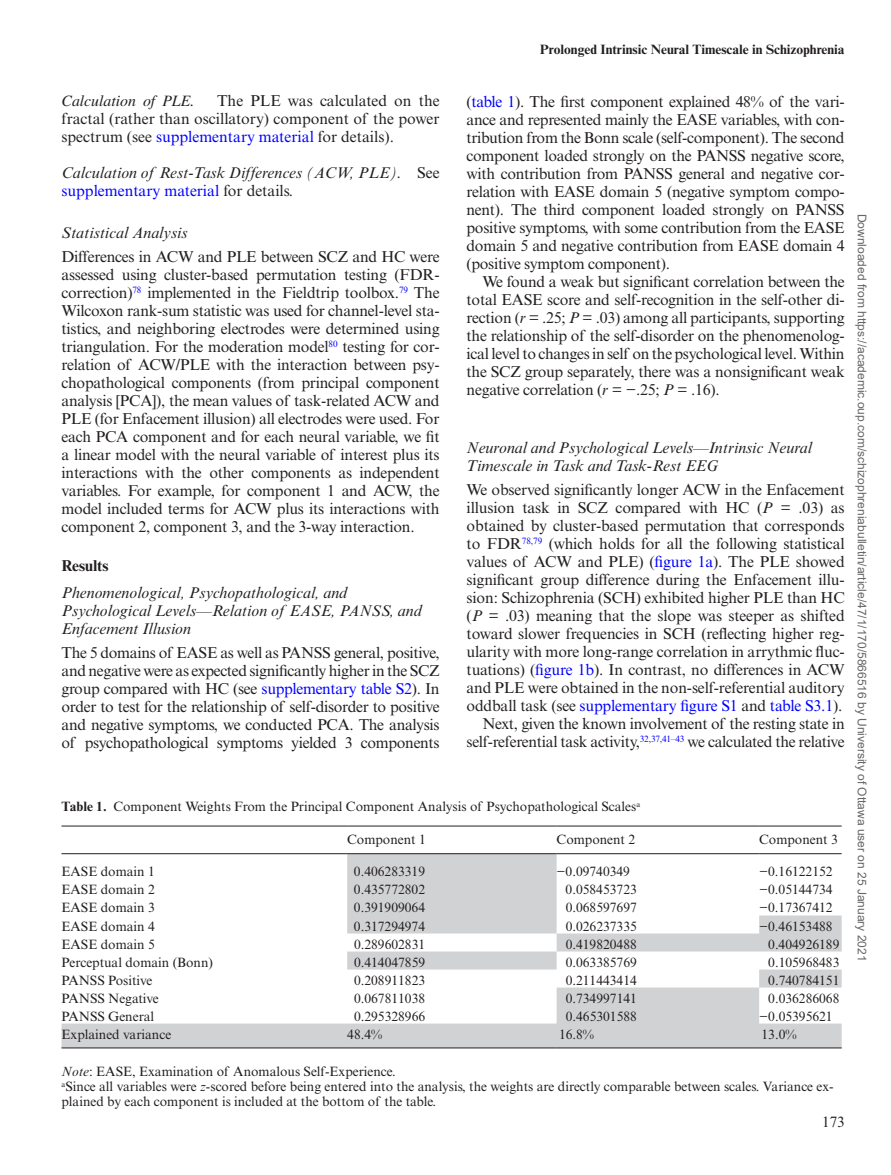
<style>
.page{position:relative;width:891px;height:1175px;background:#fff}
.page>*{position:absolute;margin:0;border:0;box-sizing:border-box;transform-origin:0 0}
.t1{font:15.75px/18px "Times New Roman MT Std";letter-spacing:-.01em;color:#231f20;text-align:justify}
.t2{font:italic 15.75px/18px "Times New Roman MT Std";color:#231f20}
.t3{font:italic 15.75px "Times LT Std";color:#231f20}
.t4{font:700 15.75px "Times New Roman MT Std";color:#231f20}
.t5{font:15px "Times New Roman MT Std";color:#231f20}
.t6{font:13.5px/15px "Times New Roman MT Std";color:#231f20}
.t7{font:700 13.5px "Times New Roman MT Std";color:#231f20}
.t8{font:12px "Arial";color:#666}
.s1{color:#00f}
.s2{font-family:"Times LT Std"}
.s3{font-style:normal}
.s4{font-style:normal;color:#00f}
.s5{font-style:italic}
.s6{font-weight:700}
</style>
<div class="page">
<svg style="left:62px;top:854px;width:779px;height:193px"></svg>
<hr style="left:62px;top:825px;width:285px;height:1px;background:#231f20">
<hr style="left:62px;top:853px;width:285px;height:1px;background:#231f20">
<hr style="left:347px;top:825px;width:209px;height:1px;background:#231f20">
<hr style="left:347px;top:853px;width:209px;height:1px;background:#231f20">
<hr style="left:556px;top:825px;width:203px;height:1px;background:#231f20">
<hr style="left:556px;top:853px;width:203px;height:1px;background:#231f20">
<hr style="left:759px;top:825px;width:82px;height:1px;background:#231f20">
<hr style="left:759px;top:853px;width:82px;height:1px;background:#231f20">
<hr style="left:62px;top:1047px;width:285px;height:1px;background:#231f20">
<hr style="left:347px;top:1047px;width:209px;height:1px;background:#231f20">
<hr style="left:556px;top:1047px;width:203px;height:1px;background:#231f20">
<hr style="left:759px;top:1047px;width:82px;height:1px;background:#231f20">
<p class="t7" style="left:540px;top:41px;width:306px">Prolonged Intrinsic Neural Timescale in Schizophrenia</p>
<p class="t1" style="left:62px;top:92px;width:379px;text-indent:156px">The PLE was calculated on the fractal (rather than oscillatory) component of the power spectrum (see <span class="s1">supplementary material</span> for details).</p>
<p class="t2" style="left:62px;top:164px;width:379px">Calculation of Rest-Task Differences (ACW, PLE)<span class="s2">.</span> <span class="s3">See </span><span class="s4">supplementary material</span> <span class="s3">for details.</span></p>
<p class="t2" style="left:62px;top:224px;width:127px">Statistical Analysis</p>
<p class="t1" style="left:61px;top:248px;width:380px">Differences in ACW and PLE between SCZ and HC were assessed using cluster-based permutation testing (FDR&shy;correction)<sup>78</sup> implemented in the Fieldtrip toolbox.<sup>79</sup> The Wilcoxon rank-sum statistic was used for channel-level sta&shy;tistics, and neighboring electrodes were determined using triangulation. For the moderation model<sup>80</sup> testing for cor&shy;relation of ACW/PLE with the interaction between psy&shy;chopathological components (from principal component analysis [PCA]), the mean values of task-related ACW and PLE (for Enfacement illusion) all electrodes were used. For each PCA component and for each neural variable, we fit a linear model with the neural variable of interest plus its interactions with the other components as independent variables. For example, for component 1 and ACW, the model included terms for ACW plus its interactions with component 2, component 3, and the 3-way interaction.</p>
<p class="t4" style="left:61px;top:556px;width:49px">Results</p>
<p class="t2" style="left:61px;top:584px;width:361px">Phenomenological, Psychopathological, and<br>Psychological Levels—Relation of EASE, PANSS, and<br>Enfacement Illusion</p>
<p class="t1" style="left:61px;top:644px;width:380px">The 5 domains of EASE as well as PANSS general, positive, and negative were as expected significantly higher in the SCZ group compared with HC (see <span class="s1">supplementary table S2</span>). In order to test for the relationship of self-disorder to positive and negative symptoms, we conducted PCA. The analysis of psychopathological symptoms yielded 3 components</p>
<p class="t3" style="left:62px;top:92px;width:134px">Calculation of PLE.</p>
<p class="t1" style="left:466px;top:92px;width:380px">(<span class="s1">table 1</span>). The first component explained 48% of the vari&shy;ance and represented mainly the EASE variables, with con&shy;tribution from the Bonn scale (self-component). The second component loaded strongly on the PANSS negative score, with contribution from PANSS general and negative cor&shy;relation with EASE domain 5 (negative symptom compo&shy;nent). The third component loaded strongly on PANSS positive symptoms, with some contribution from the EASE domain 5 and negative contribution from EASE domain 4 (positive symptom component).</p>
<p class="t1" style="left:466px;top:272px;width:380px;text-indent:16px">We found a weak but significant correlation between the total EASE score and self-recognition in the self-other di&shy;rection (<span class="s5">r</span> = .25; <span class="s5">P</span> = .03) among all participants, supporting the relationship of the self-disorder on the phenomenolog&shy;ical level to changes in self on the psychological level. Within the SCZ group separately, there was a nonsignificant weak negative correlation (<span class="s5">r</span> = −.25; <span class="s5">P</span> = .16).</p>
<p class="t2" style="left:466px;top:439px;width:347px">Neuronal and Psychological Levels—Intrinsic Neural<br>Timescale in Task and Task-Rest EEG</p>
<p class="t1" style="left:466px;top:481px;width:380px;text-align:right">We observed significantly longer ACW in the Enfacement illusion task in SCZ compared with HC (<span class="s5">P</span> = .03) as obtained by cluster-based permutation that corresponds to FDR<sup>78</sup><sup>,</sup><sup>79</sup> (which holds for all the following statistical values of ACW and PLE) (<span class="s1">figure 1a</span>). The PLE showed significant group difference during the Enfacement illu&shy;sion: Schizophrenia (SCH) exhibited higher PLE than HC (<span class="s5">P</span> = .03) meaning that the slope was steeper as shifted toward slower frequencies in SCH (reflecting higher reg&shy;ularity with more long-range correlation in arrythmic fluc&shy;tuations) (<span class="s1">figure 1b</span>). In contrast, no differences in ACW and PLE were obtained in the non-self-referential auditory oddball task (see <span class="s1">supplementary figure S1</span> and <span class="s1">table S3.1</span>).<br>Next, given the known involvement of the resting state in self-referential task activity,<sup>32</sup><sup>,</sup><sup>37</sup><sup>,</sup><sup>41–43</sup> we calculated the relative</p>
<p class="t6" style="left:62px;top:799px;width:580px"><span class="s6">Table 1.</span> Component Weights From the Principal Component Analysis of Psychopathological Scales<sup>a</sup></p>
<p class="t6" style="left:347px;top:832px;width:80px">Component 1</p>
<p class="t6" style="left:556px;top:832px;width:80px">Component 2</p>
<p class="t6" style="left:759px;top:832px;width:80px">Component 3</p>
<p class="t6" style="left:62px;top:864px;width:95px">EASE domain 1</p>
<p class="t6" style="left:354px;top:864px;width:73px">0.406283319</p>
<p class="t6" style="left:557px;top:864px;width:75px">−0.09740349</p>
<p class="t6" style="left:759px;top:864px;width:75px">−0.16122152</p>
<p class="t6" style="left:62px;top:882px;width:95px">EASE domain 2</p>
<p class="t6" style="left:354px;top:882px;width:73px">0.435772802</p>
<p class="t6" style="left:566px;top:882px;width:73px">0.058453723</p>
<p class="t6" style="left:759px;top:882px;width:75px">−0.05144734</p>
<p class="t6" style="left:62px;top:900px;width:95px">EASE domain 3</p>
<p class="t6" style="left:354px;top:900px;width:73px">0.391909064</p>
<p class="t6" style="left:566px;top:900px;width:73px">0.068597697</p>
<p class="t6" style="left:759px;top:900px;width:75px">−0.17367412</p>
<p class="t6" style="left:62px;top:918px;width:95px">EASE domain 4</p>
<p class="t6" style="left:354px;top:918px;width:73px">0.317294974</p>
<p class="t6" style="left:566px;top:918px;width:73px">0.026237335</p>
<p class="t6" style="left:759px;top:918px;width:75px">−0.46153488</p>
<p class="t6" style="left:62px;top:936px;width:95px">EASE domain 5</p>
<p class="t6" style="left:354px;top:936px;width:73px">0.289602831</p>
<p class="t6" style="left:566px;top:936px;width:73px">0.419820488</p>
<p class="t6" style="left:768px;top:936px;width:73px">0.404926189</p>
<p class="t6" style="left:62px;top:954px;width:153px">Perceptual domain (Bonn)</p>
<p class="t6" style="left:354px;top:954px;width:73px">0.414047859</p>
<p class="t6" style="left:566px;top:954px;width:73px">0.063385769</p>
<p class="t6" style="left:768px;top:954px;width:73px">0.105968483</p>
<p class="t6" style="left:62px;top:972px;width:92px">PANSS Positive</p>
<p class="t6" style="left:354px;top:972px;width:73px">0.208911823</p>
<p class="t6" style="left:566px;top:972px;width:73px">0.211443414</p>
<p class="t6" style="left:768px;top:972px;width:73px">0.740784151</p>
<p class="t6" style="left:62px;top:990px;width:99px">PANSS Negative</p>
<p class="t6" style="left:354px;top:990px;width:73px">0.067811038</p>
<p class="t6" style="left:566px;top:990px;width:73px">0.734997141</p>
<p class="t6" style="left:768px;top:990px;width:73px">0.036286068</p>
<p class="t6" style="left:62px;top:1008px;width:94px">PANSS General</p>
<p class="t6" style="left:354px;top:1008px;width:73px">0.295328966</p>
<p class="t6" style="left:566px;top:1008px;width:73px">0.465301588</p>
<p class="t6" style="left:759px;top:1008px;width:75px">−0.05395621</p>
<p class="t6" style="left:62px;top:1026px;width:111px">Explained variance</p>
<p class="t6" style="left:347px;top:1026px;width:37px">48.4%</p>
<p class="t6" style="left:559px;top:1026px;width:37px">16.8%</p>
<p class="t6" style="left:761px;top:1026px;width:37px">13.0%</p>
<p class="t6" style="left:62px;top:1063px;width:773px"><span class="s5">Note</span>: EASE, Examination of Anomalous Self-Experience.<br><sup>a</sup>Since all variables were <span class="s5">z</span>-scored before being entered into the analysis, the weights are directly comparable between scales. Variance ex&shy;plained by each component is included at the bottom of the table.</p>
<p class="t5" style="left:822px;top:1113px;width:24px">173</p>
<p class="t8" style="left:866px;top:214px;width:749px;rotate:90deg">Downloaded from https://academic.oup.com/schizophreniabulletin/article/47/1/170/5866516 by University of Ottawa user on 25 January 2021</p>
</div>
